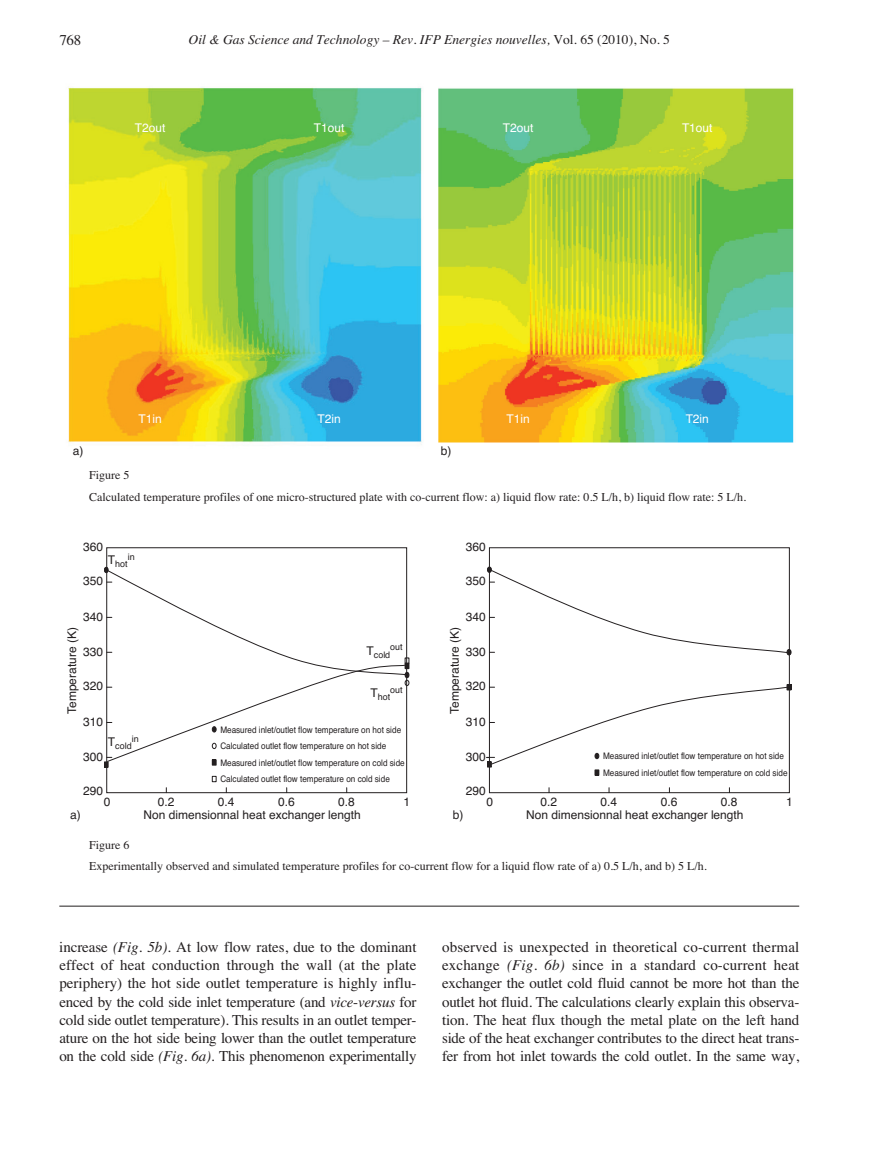
<style>
.page{position:relative;width:893px;height:1149px;background:#fff}
.page>*{position:absolute;margin:0;border:0;box-sizing:border-box;transform-origin:0 0}
.t1{font:15px/18.1px "Times";letter-spacing:-.015em;color:#231f20;text-align:justify}
.t2{font:italic 13.5px "Times";color:#231f20}
.t3{font:12px/21.5px "Times";color:#231f20}
.t4{font:12px "Helvetica";color:#231f20}
.t5{font:12px "Helvetica";color:#fff}
.t6{font:9px/16.5px "Helvetica";color:#231f20;scale:.91 1}
.t7{font:9px "Helvetica";color:#231f20}
.s1{font-style:normal}
.s2{font-style:italic}
</style>
<div class="page">
<svg style="left:212px;top:775px;width:4px;height:6px"></svg>
<svg style="left:104px;top:567px;width:305px;height:200px"></svg>
<svg style="left:487px;top:566px;width:304px;height:89px"></svg>
<svg style="left:487px;top:684px;width:304px;height:91px"></svg>
<img style="left:68px;top:87px;width:726px;height:358px">
<hr style="left:59px;top:905px;width:740px;height:1px;background:#231f20">
<p class="t1" style="left:59px;top:32px;width:24px">768</p>
<p class="t2" style="left:189px;top:34px;width:483px">Oil &amp; Gas Science and Technology – Rev. IFP Energies nouvelles, <span class="s1">Vol. 65 (2010), No. 5</span></p>
<p class="t5" style="left:135px;top:124px;width:32px">T2out</p>
<p class="t5" style="left:314px;top:124px;width:32px">T1out</p>
<p class="t5" style="left:503px;top:124px;width:32px">T2out</p>
<p class="t5" style="left:682px;top:124px;width:32px">T1out</p>
<p class="t5" style="left:139px;top:414px;width:25px">T1in</p>
<p class="t5" style="left:318px;top:414px;width:25px">T2in</p>
<p class="t5" style="left:507px;top:414px;width:25px">T1in</p>
<p class="t5" style="left:686px;top:414px;width:25px">T2in</p>
<p class="t4" style="left:73px;top:446px;width:12px">a)</p>
<p class="t4" style="left:441px;top:446px;width:12px">b)</p>
<p class="t3" style="left:89px;top:465px;width:659px">Figure 5<br>Calculated temperature profiles of one micro-structured plate with co-current flow: a) liquid flow rate: 0.5 L/h, b) liquid flow rate: 5 L/h.</p>
<p class="t4" style="left:83px;top:542px;width:21px">360</p>
<p class="t7" style="left:108px;top:560px;width:21px"><sup>T</sup>hot</p>
<p class="t7" style="left:128px;top:553px;width:8px">in</p>
<p class="t4" style="left:466px;top:542px;width:21px">360</p>
<p class="t4" style="left:83px;top:576px;width:21px">350</p>
<p class="t4" style="left:466px;top:576px;width:21px">350</p>
<p class="t4" style="left:83px;top:612px;width:21px">340</p>
<p class="t4" style="left:466px;top:612px;width:21px">340</p>
<p class="t4" style="left:67px;top:713px;width:88px;rotate:-90deg">Temperature (K)</p>
<p class="t4" style="left:83px;top:646px;width:21px">330</p>
<p class="t4" style="left:83px;top:681px;width:21px">320</p>
<p class="t7" style="left:367px;top:650px;width:25px"><sup>T</sup>cold</p>
<p class="t7" style="left:390px;top:643px;width:14px">out</p>
<p class="t7" style="left:371px;top:693px;width:21px"><sup>T</sup>hot</p>
<p class="t7" style="left:390px;top:686px;width:14px">out</p>
<p class="t4" style="left:450px;top:713px;width:88px;rotate:-90deg">Temperature (K)</p>
<p class="t4" style="left:466px;top:646px;width:21px">330</p>
<p class="t4" style="left:466px;top:681px;width:21px">320</p>
<p class="t4" style="left:83px;top:717px;width:21px">310</p>
<p class="t7" style="left:108px;top:742px;width:25px"><sup>T</sup>cold</p>
<p class="t7" style="left:132px;top:735px;width:8px">in</p>
<p class="t4" style="left:83px;top:751px;width:21px">300</p>
<p class="t6" style="left:220px;top:722px;width:204px">Measured inlet/outlet flow temperature on hot side Calculated outlet flow temperature on hot side Measured inlet/outlet flow temperature on cold side Calculated outlet flow temperature on cold side</p>
<p class="t4" style="left:466px;top:717px;width:21px">310</p>
<p class="t4" style="left:466px;top:751px;width:21px">300</p>
<p class="t6" style="left:603px;top:748px;width:204px">Measured inlet/outlet flow temperature on hot side<br>Measured inlet/outlet flow temperature on cold side</p>
<p class="t4" style="left:83px;top:786px;width:21px">290</p>
<p class="t4" style="left:466px;top:786px;width:21px">290</p>
<p class="t4" style="left:104px;top:797px;width:8px">0</p>
<p class="t4" style="left:158px;top:797px;width:18px">0.2</p>
<p class="t4" style="left:218px;top:797px;width:18px">0.4</p>
<p class="t4" style="left:278px;top:797px;width:18px">0.6</p>
<p class="t4" style="left:338px;top:797px;width:18px">0.8</p>
<p class="t4" style="left:403px;top:797px;width:8px">1</p>
<p class="t4" style="left:486px;top:797px;width:8px">0</p>
<p class="t4" style="left:540px;top:797px;width:18px">0.2</p>
<p class="t4" style="left:600px;top:797px;width:18px">0.4</p>
<p class="t4" style="left:661px;top:797px;width:18px">0.6</p>
<p class="t4" style="left:721px;top:797px;width:18px">0.8</p>
<p class="t4" style="left:786px;top:797px;width:8px">1</p>
<p class="t4" style="left:70px;top:810px;width:12px">a)</p>
<p class="t4" style="left:144px;top:810px;width:219px">Non dimensionnal heat exchanger length</p>
<p class="t4" style="left:453px;top:810px;width:12px">b)</p>
<p class="t4" style="left:526px;top:810px;width:219px">Non dimensionnal heat exchanger length</p>
<p class="t3" style="left:89px;top:834px;width:619px">Figure 6<br>Experimentally observed and simulated temperature profiles for co-current flow for a liquid flow rate of a) 0.5 L/h, and b) 5 L/h.</p>
<p class="t1" style="left:59px;top:939px;width:359px">increase <span class="s2">(Fig. 5b)</span>. At low flow rates, due to the dominant effect of heat conduction through the wall (at the plate periphery) the hot side outlet temperature is highly influ&shy;enced by the cold side inlet temperature (and <span class="s2">vice</span>-<span class="s2">versus</span> for cold side outlet temperature). This results in an outlet temper&shy;ature on the hot side being lower than the outlet temperature on the cold side <span class="s2">(Fig. 6a)</span>. This phenomenon experimentally</p>
<p class="t1" style="left:442px;top:939px;width:359px">observed is unexpected in theoretical co-current thermal exchange <span class="s2">(Fig. 6b)</span> since in a standard co-current heat exchanger the outlet cold fluid cannot be more hot than the outlet hot fluid. The calculations clearly explain this observa&shy;tion. The heat flux though the metal plate on the left hand side of the heat exchanger contributes to the direct heat trans&shy;fer from hot inlet towards the cold outlet. In the same way,</p>
</div>
